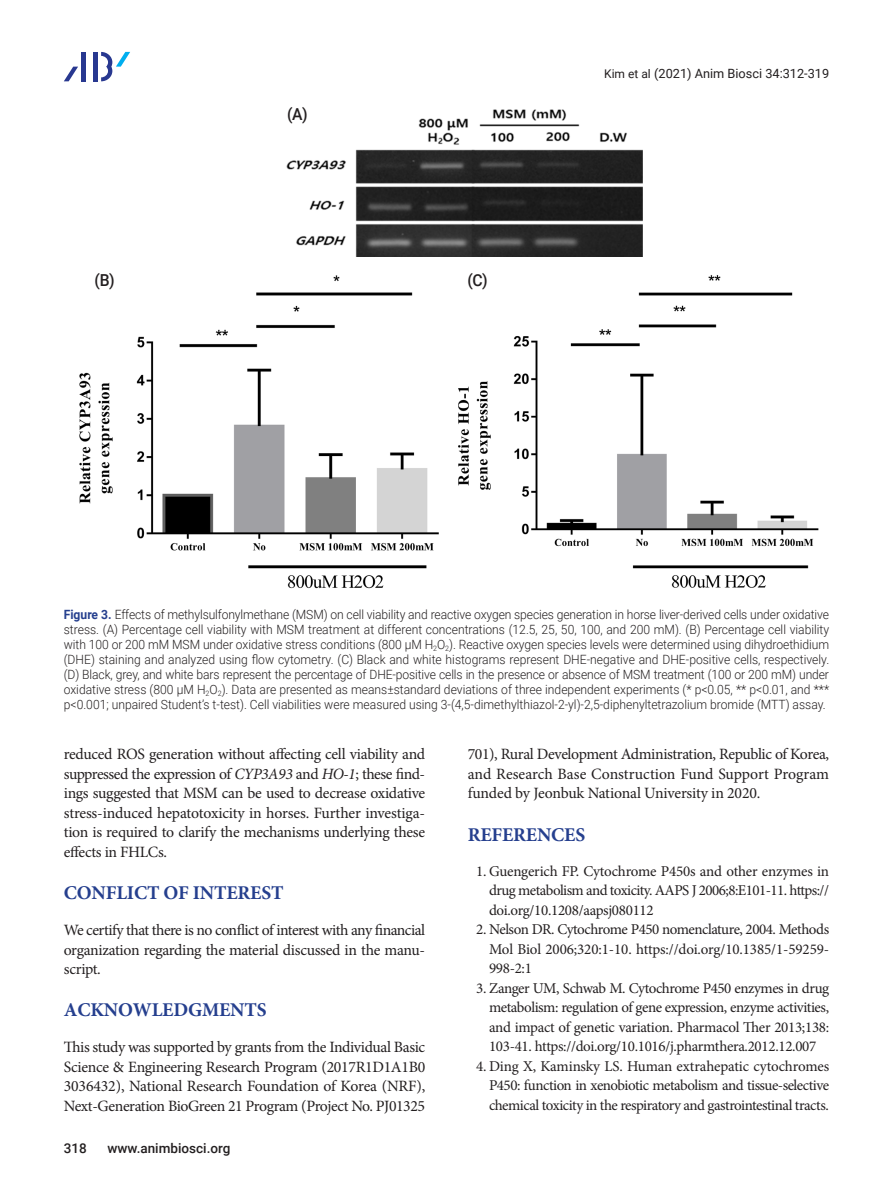
<style>
.page{position:relative;width:893px;height:1191px;background:#fff}
.page>*{position:absolute;margin:0;border:0;box-sizing:border-box;transform-origin:0 0}
.대제목{font:700 19.5px "Minion Pro";letter-spacing:-.01em;color:#253f8e}
.그림_지문{font:500 16.5px "Roboto";color:#231f20;scale:.95 1}
.본문{font:15.75px/19.5px "Minion Pro";letter-spacing:-.02em;color:#231f20;text-align:justify}
.참고문헌1{font:15px/19.5px "Minion Pro";letter-spacing:-.025em;color:#231f20;text-align:justify}
.t1{font:700 14.7px "Times New Roman";color:#000}
.t2{font:500 13.5px "Roboto";color:#231f20}
.t3{font:13.35px "Malgun Gothic";color:#000}
.표_그림__제목{font:300 12.75px/15px "Roboto";color:#231f20;text-align:justify;scale:.95 1}
.t4{font:12.75px "Roboto";color:#231f20}
.s1{font-size:12px}
.s2{font-weight:700;color:#253f8e}
.s3{font-style:italic}
</style>
<div class="page">
<div style="left:93px;top:52px;width:5px;height:29px;background:#283890"></div>
<hr style="left:82px;top:52px;width:4px;height:29px;background:#283890">
<svg style="left:64px;top:67px;width:14px;height:14px"></svg>
<svg style="left:101px;top:52px;width:29px;height:29px"></svg>
<img style="left:79px;top:275px;width:360px;height:314px">
<img style="left:458px;top:275px;width:361px;height:313px">
<img style="left:286px;top:109px;width:357px;height:148px">
<p class="그림_지문" style="left:287px;top:103px;width:23px">(A)</p>
<p class="그림_지문" style="left:95px;top:268px;width:23px">(B)</p>
<p class="그림_지문" style="left:467px;top:268px;width:23px">(C)</p>
<p class="t4" style="left:604px;top:65px;width:227px"><span class="s1">Kim et al</span> (2021) Anim Biosci 34:312-319</p>
<p class="표_그림__제목" style="left:64px;top:606px;width:807px"><span class="s2">Figure 3.</span> Effects of methylsulfonylmethane (MSM) on cell viability and reactive oxygen species generation in horse liver-derived cells under oxidative stress. (A) Percentage cell viability with MSM treatment at different concentrations (12.5, 25, 50, 100, and 200 mM). (B) Percentage cell viability with 100 or 200 mM MSM under oxidative stress conditions (800 μM H<sub>2</sub>O<sub>2</sub>). Reactive oxygen species levels were determined using dihydroethidium (DHE) staining and analyzed using flow cytometry. (C) Black and white histograms represent DHE-negative and DHE-positive cells, respectively. (D) Black, grey, and white bars represent the percentage of DHE-positive cells in the presence or absence of MSM treatment (100 or 200 mM) under oxidative stress (800 μM H<sub>2</sub>O<sub>2</sub>). Data are presented as means±standard deviations of three independent experiments (* p&lt;0.05, ** p&lt;0.01, and *** p&lt;0.001; unpaired Student’s t-test). Cell viabilities were measured using 3-(4,5-dimethylthiazol-2-yl)-2,5-diphenyltetrazolium bromide (MTT) assay.</p>
<p class="t3" style="left:99px;top:647px;width:24px">413</p>
<p class="t1" style="left:252px;top:644px;width:22px">(C)</p>
<p class="본문" style="left:64px;top:744px;width:363px">reduced ROS generation without affecting cell viability and suppressed the expression of <span class="s3">CYP3A93</span> and <span class="s3">HO-1</span>; these find&shy;ings suggested that MSM can be used to decrease oxidative stress-induced hepatotoxicity in horses. Further investiga&shy;tion is required to clarify the mechanisms underlying these effects in FHLCs.</p>
<p class="대제목" style="left:64px;top:879px;width:221px">CONFLICT OF INTEREST</p>
<p class="본문" style="left:64px;top:920px;width:363px">We certify that there is no conflict of interest with any financial organization regarding the material discussed in the manu&shy;script.</p>
<p class="대제목" style="left:64px;top:996px;width:204px">ACKNOWLEDGMENTS</p>
<p class="본문" style="left:64px;top:1037px;width:363px">This study was supported by grants from the Individual Basic Science &amp; Engineering Research Program (2017R1D1A1B0<br>3036432), National Research Foundation of Korea (NRF), Next-Generation BioGreen 21 Program (Project No. PJ01325</p>
<p class="t2" style="left:64px;top:1138px;width:25px">318</p>
<p class="t2" style="left:107px;top:1138px;width:125px">www.animbiosci.org</p>
<p class="본문" style="left:468px;top:744px;width:363px">701), Rural Development Administration, Republic of Korea, and Research Base Construction Fund Support Program funded by Jeonbuk National University in 2020.</p>
<p class="대제목" style="left:468px;top:820px;width:119px">REFERENCES</p>
<p class="참고문헌1" style="left:489px;top:861px;width:342px;text-indent:-13px">1. Guengerich FP. Cytochrome P450s and other enzymes in drug metabolism and toxicity. AAPS J 2006;8:E101-11. https:// doi.org/10.1208/aapsj080112</p>
<p class="참고문헌1" style="left:489px;top:920px;width:342px;text-indent:-13px">2. Nelson DR. Cytochrome P450 nomenclature, 2004. Methods Mol Biol 2006;320:1-10. https://doi.org/10.1385/1-59259- 998-2:1</p>
<p class="참고문헌1" style="left:489px;top:978px;width:342px;text-indent:-13px">3. Zanger UM, Schwab M. Cytochrome P450 enzymes in drug metabolism: regulation of gene expression, enzyme activities, and impact of genetic variation. Pharmacol Ther 2013;138:<br>103-41. https://doi.org/10.1016/j.pharmthera.2012.12.007</p>
<p class="참고문헌1" style="left:489px;top:1056px;width:342px;text-indent:-13px">4. Ding X, Kaminsky LS. Human extrahepatic cytochromes P450: function in xenobiotic metabolism and tissue-selective chemical toxicity in the respiratory and gastrointestinal tracts.</p>
</div>
